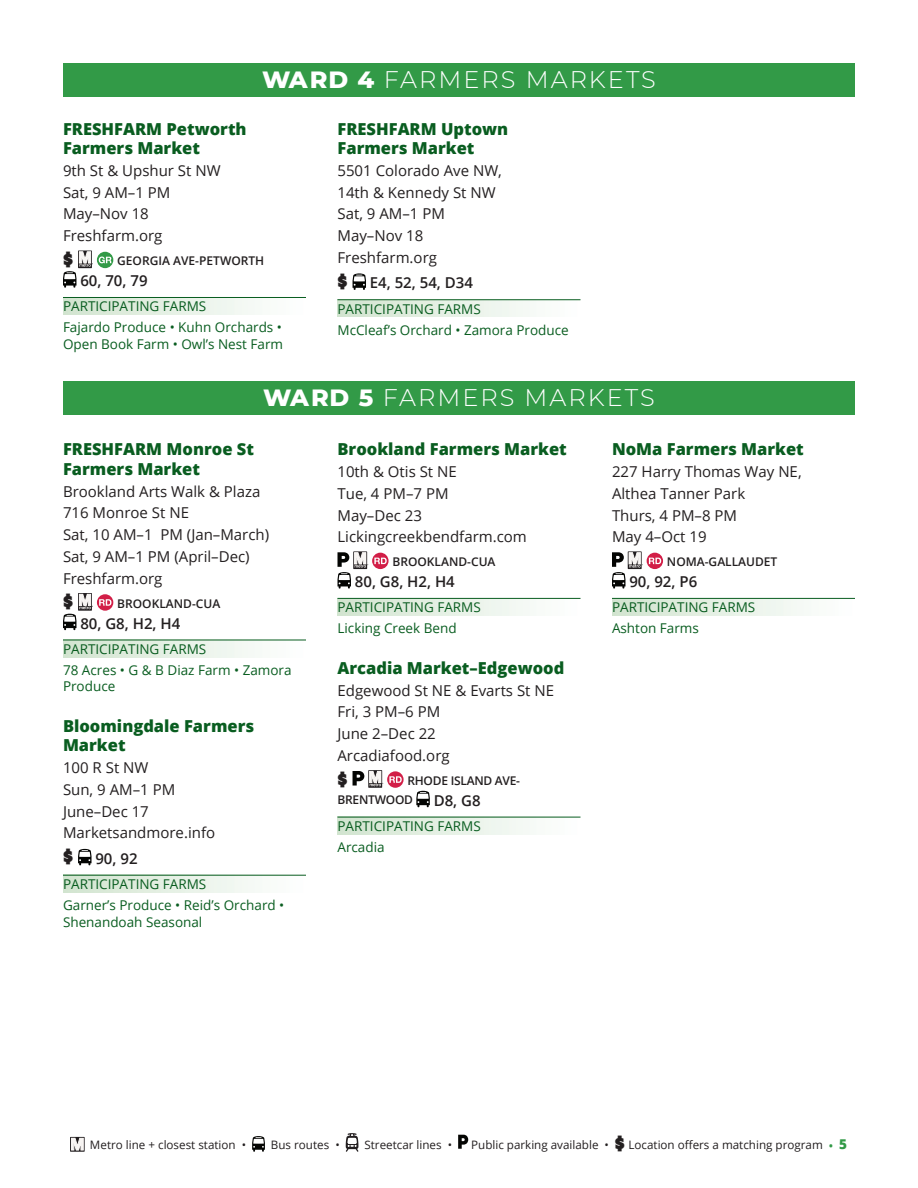
<style>
.page{position:relative;width:918px;height:1188px;background:#fff}
.page>*{position:absolute;margin:0;border:0;box-sizing:border-box;transform-origin:0 0}
.t1{font:300 24px "Montserrat";letter-spacing:.085em;color:#fff}
.t2{font:18px "Azo Sans Uber";color:#231f20}
.t3{font:800 16.5px/19.5px "Open Sans";color:#095d20}
.t4{font:15px/21.8px "Open Sans";color:#231f20}
.t5{font:600 15px "Open Sans";color:#231f20}
.t6{font:13.5px/21px "Open Sans";color:#095d20}
.t7{font:600 12px "Open Sans";color:#231f20}
.t8{font:600 12px/19.5px "Open Sans";letter-spacing:-.02em;color:#231f20}
.t9{font:11.7px "Open Sans";color:#231f20}
.s1{font-weight:800}
.s2{font-family:"Azo Sans Uber";font-weight:400;font-size:18px}
.s3{font-family:"Azo Sans Uber";font-size:18px}
.s4{font-weight:600;color:#329a47}
.s5{font-weight:800;font-size:13.5px;color:#329a47}
</style>
<div class="page">
<svg style="left:70px;top:1137px;width:15px;height:15px"></svg>
<svg style="left:71px;top:1138px;width:13px;height:13px"></svg>
<svg style="left:252px;top:1136px;width:13px;height:16px"></svg>
<svg style="left:346px;top:1133px;width:13px;height:19px"></svg>
<svg style="left:458px;top:1135px;width:10px;height:14px"></svg>
<div style="left:63px;top:63px;width:792px;height:34px;background:#329a47"></div>
<div style="left:63px;top:297px;width:243px;height:18px;background:linear-gradient(to right,#d2e4cf,#fff)"></div>
<hr style="left:63px;top:297px;width:243px;height:1px;background:#095d20">
<svg style="left:97px;top:252px;width:16px;height:16px"></svg>
<svg style="left:99px;top:257px;width:13px;height:6px"></svg>
<svg style="left:63px;top:251px;width:30px;height:37px"></svg>
<div style="left:338px;top:300px;width:242px;height:17px;background:linear-gradient(to right,#d2e4cf,#fff)"></div>
<hr style="left:338px;top:299px;width:242px;height:1px;background:#095d20">
<svg style="left:353px;top:273px;width:13px;height:17px"></svg>
<div style="left:63px;top:381px;width:792px;height:34px;background:#329a47"></div>
<div style="left:63px;top:640px;width:243px;height:17px;background:linear-gradient(to right,#d2e4cf,#fff)"></div>
<hr style="left:63px;top:640px;width:243px;height:1px;background:#095d20">
<div style="left:63px;top:875px;width:243px;height:17px;background:linear-gradient(to right,#d2e4cf,#fff)"></div>
<hr style="left:63px;top:875px;width:243px;height:1px;background:#095d20">
<svg style="left:78px;top:593px;width:14px;height:18px"></svg>
<svg style="left:97px;top:594px;width:16px;height:17px"></svg>
<svg style="left:99px;top:599px;width:12px;height:7px"></svg>
<svg style="left:63px;top:594px;width:30px;height:36px"></svg>
<svg style="left:78px;top:849px;width:14px;height:17px"></svg>
<div style="left:338px;top:598px;width:242px;height:18px;background:linear-gradient(to right,#d2e4cf,#fff)"></div>
<hr style="left:338px;top:598px;width:242px;height:1px;background:#095d20">
<div style="left:338px;top:817px;width:242px;height:17px;background:linear-gradient(to right,#d2e4cf,#fff)"></div>
<hr style="left:338px;top:817px;width:242px;height:1px;background:#095d20">
<svg style="left:353px;top:551px;width:14px;height:18px"></svg>
<svg style="left:372px;top:553px;width:17px;height:16px"></svg>
<svg style="left:374px;top:558px;width:13px;height:6px"></svg>
<svg style="left:338px;top:552px;width:30px;height:37px"></svg>
<svg style="left:368px;top:770px;width:14px;height:18px"></svg>
<svg style="left:353px;top:771px;width:30px;height:15px"></svg>
<svg style="left:387px;top:771px;width:17px;height:17px"></svg>
<svg style="left:389px;top:776px;width:13px;height:7px"></svg>
<svg style="left:416px;top:791px;width:14px;height:16px"></svg>
<div style="left:612px;top:598px;width:243px;height:18px;background:linear-gradient(to right,#d2e4cf,#fff)"></div>
<hr style="left:612px;top:598px;width:243px;height:1px;background:#095d20">
<svg style="left:628px;top:551px;width:14px;height:18px"></svg>
<svg style="left:647px;top:553px;width:16px;height:16px"></svg>
<svg style="left:649px;top:558px;width:12px;height:6px"></svg>
<svg style="left:612px;top:552px;width:31px;height:37px"></svg>
<h1 class="t1" style="left:262px;top:63px;width:395px"><span class="s1">WARD 4</span> FARMERS MARKETS</h1>
<p class="t3" style="left:63px;top:118px;width:185px">FRESHFARM Petworth<br>Farmers Market</p>
<p class="t4" style="left:63px;top:159px;width:159px">9th St &amp; Upshur St NW<br>Sat, 9 AM–1 PM<br>May–Nov 18<br>Freshfarm.org</p>
<p class="t2" style="left:63px;top:247px;width:12px">$</p>
<p class="t7" style="left:117px;top:253px;width:149px">GEORGIA AVE-PETWORTH</p>
<p class="t5" style="left:80px;top:270px;width:69px">60, 70, 79</p>
<p class="t6" style="left:63px;top:296px;width:221px">PARTICIPATING FARMS<br>Fajardo Produce • Kuhn Orchards •</p>
<p class="t6" style="left:63px;top:333px;width:222px">Open Book Farm • Owl’s Nest Farm</p>
<p class="t3" style="left:338px;top:118px;width:172px">FRESHFARM Uptown<br>Farmers Market</p>
<p class="t4" style="left:338px;top:159px;width:166px">5501 Colorado Ave NW,<br>14th &amp; Kennedy St NW<br>Sat, 9 AM–1 PM<br>May–Nov 18<br>Freshfarm.org</p>
<p class="t5" style="left:338px;top:273px;width:137px"><span class="s2">$</span> E4, 52, 54, D34</p>
<p class="t6" style="left:338px;top:298px;width:233px">PARTICIPATING FARMS<br>McCleaf’s Orchard • Zamora Produce</p>
<h1 class="t1" style="left:263px;top:381px;width:393px"><span class="s1">WARD 5</span> FARMERS MARKETS</h1>
<p class="t3" style="left:63px;top:439px;width:192px">FRESHFARM Monroe St<br>Farmers Market</p>
<p class="t4" style="left:63px;top:480px;width:208px">Brookland Arts Walk &amp; Plaza<br>716 Monroe St NE<br>Sat, 10 AM–1 PM (Jan–March)<br>Sat, 9 AM–1 PM (April–Dec)<br>Freshfarm.org</p>
<p class="t2" style="left:63px;top:590px;width:12px">$</p>
<p class="t7" style="left:117px;top:595px;width:105px">BROOKLAND-CUA</p>
<p class="t5" style="left:80px;top:613px;width:101px">80, G8, H2, H4</p>
<p class="t6" style="left:63px;top:638px;width:230px">PARTICIPATING FARMS<br>78 Acres • G &amp; B Diaz Farm • Zamora</p>
<p class="t6" style="left:63px;top:676px;width:54px">Produce</p>
<p class="t3" style="left:63px;top:715px;width:193px">Bloomingdale Farmers<br>Market</p>
<p class="t4" style="left:63px;top:756px;width:154px">100 R St NW<br>Sun, 9 AM–1 PM<br>June–Dec 17<br>Marketsandmore.info</p>
<p class="t5" style="left:63px;top:848px;width:76px"><span class="s2">$</span> 90, 92</p>
<p class="t6" style="left:63px;top:873px;width:223px">PARTICIPATING FARMS<br>Garner’s Produce • Reid’s Orchard •</p>
<p class="t6" style="left:63px;top:911px;width:141px">Shenandoah Seasonal</p>
<p class="t3" style="left:338px;top:439px;width:231px">Brookland Farmers Market</p>
<p class="t4" style="left:338px;top:460px;width:191px">10th &amp; Otis St NE<br>Tue, 4 PM–7 PM<br>May–Dec 23<br>Lickingcreekbendfarm.com</p>
<p class="t7" style="left:392px;top:553px;width:105px">BROOKLAND-CUA</p>
<p class="t5" style="left:355px;top:571px;width:101px">80, G8, H2, H4</p>
<p class="t6" style="left:338px;top:597px;width:145px">PARTICIPATING FARMS<br>Licking Creek Bend</p>
<p class="t3" style="left:338px;top:657px;width:228px">Arcadia Market–Edgewood</p>
<p class="t4" style="left:338px;top:679px;width:218px">Edgewood St NE &amp; Evarts St NE<br>Fri, 3 PM–6 PM<br>June 2–Dec 22<br>Arcadiafood.org</p>
<p class="t2" style="left:338px;top:767px;width:12px">$</p>
<p class="t8" style="left:338px;top:770px;width:184px;text-indent:70px">RHODE ISLAND AVE-<br>BRENTWOOD</p>
<p class="t5" style="left:434px;top:790px;width:48px">D8, G8</p>
<p class="t6" style="left:338px;top:815px;width:145px">PARTICIPATING FARMS<br>Arcadia</p>
<p class="t3" style="left:612px;top:439px;width:193px">NoMa Farmers Market</p>
<p class="t4" style="left:612px;top:460px;width:191px">227 Harry Thomas Way NE,<br>Althea Tanner Park<br>Thurs, 4 PM–8 PM<br>May 4–Oct 19</p>
<p class="t7" style="left:667px;top:553px;width:112px">NOMA-GALLAUDET</p>
<p class="t5" style="left:629px;top:571px;width:69px">90, 92, P6</p>
<p class="t6" style="left:612px;top:597px;width:145px">PARTICIPATING FARMS<br>Ashton Farms</p>
<p class="t9" style="left:90px;top:1136px;width:158px">Metro line + closest station •</p>
<p class="t9" style="left:271px;top:1136px;width:70px">Bus routes •</p>
<p class="t9" style="left:364px;top:1136px;width:89px">Streetcar lines •</p>
<p class="t9" style="left:471px;top:1136px;width:377px">Public parking available • <span class="s3">$</span> Location offers a matching program <span class="s4">•</span> <span class="s5">5</span></p>
</div>
